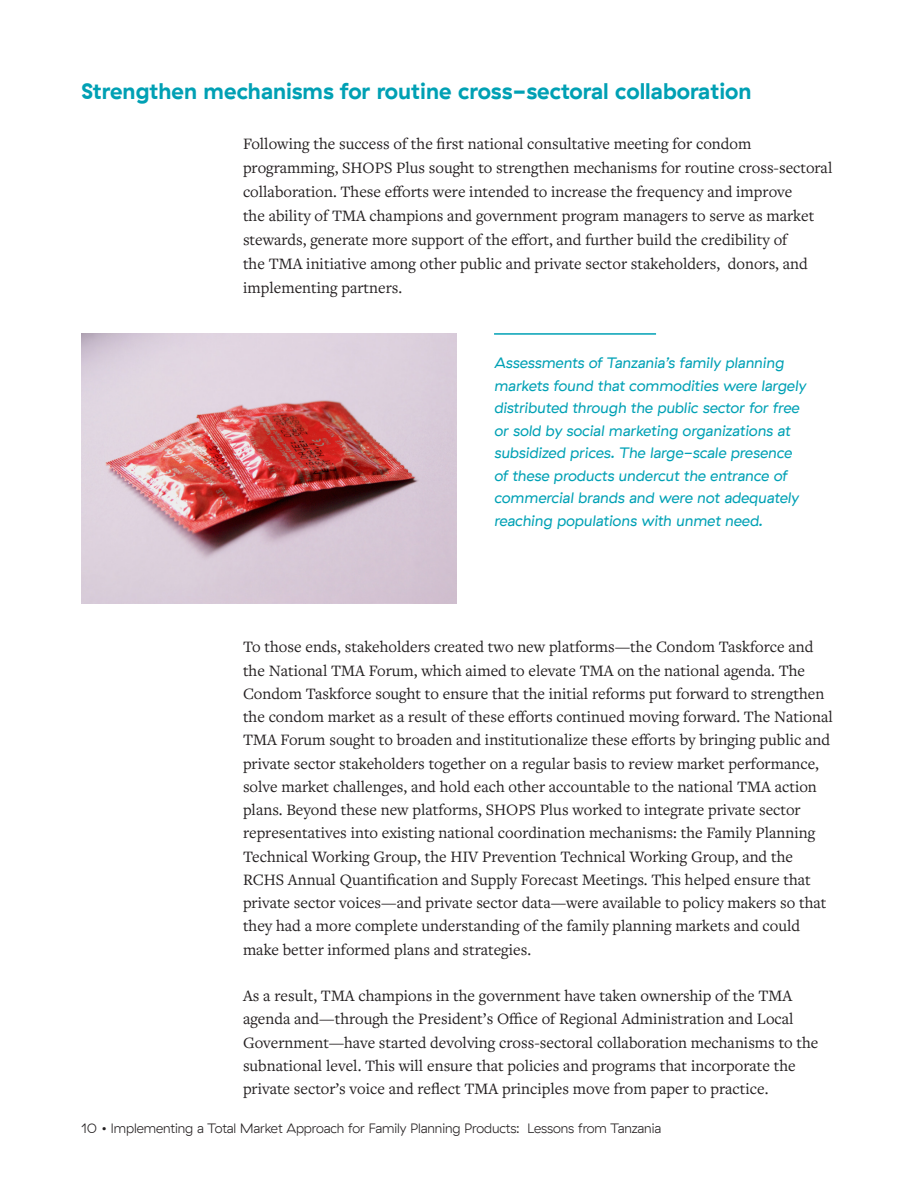
<style>
.page{position:relative;width:918px;height:1188px;background:#fff}
.page>*{position:absolute;margin:0;border:0;box-sizing:border-box;transform-origin:0 0}
.t1{font:700 22.5px "GT Haptik";color:#00a0b4}
.t2{font:16.5px/23.2px "Freight Text Pro";color:#231f20}
.t3{font:italic 15px/22.5px "GT Haptik";color:#00a1b5}
.t4{font:300 13.5px "GT Haptik";letter-spacing:-.005em;color:#231f20}
</style>
<div class="page">
<img style="left:81px;top:333px;width:375px;height:270px">
<hr style="left:494px;top:333px;width:162px;height:2px;background:#00a1b5">
<h3 class="t1" style="left:81px;top:77px;width:672px">Strengthen mechanisms for routine cross-sectoral collaboration</h3>
<p class="t2" style="left:243px;top:131px;width:591px;line-height:24px">Following the success of the first national consultative meeting for condom programming, SHOPS Plus sought to strengthen mechanisms for routine cross-sectoral collaboration. These efforts were intended to increase the frequency and improve<br>the ability of TMA champions and government program managers to serve as market stewards, generate more support of the effort, and further build the credibility of<br>the TMA initiative among other public and private sector stakeholders, donors, and implementing partners.</p>
<p class="t3" style="left:494px;top:352px;width:313px">Assessments of Tanzania’s family planning markets found that commodities were largely distributed through the public sector for free or sold by social marketing organizations at subsidized prices. The large-scale presence of these products undercut the entrance of commercial brands and were not adequately reaching populations with unmet need.</p>
<p class="t2" style="left:243px;top:635px;width:591px">To those ends, stakeholders created two new platforms—the Condom Taskforce and the National TMA Forum, which aimed to elevate TMA on the national agenda. The Condom Taskforce sought to ensure that the initial reforms put forward to strengthen the condom market as a result of these efforts continued moving forward. The National TMA Forum sought to broaden and institutionalize these efforts by bringing public and private sector stakeholders together on a regular basis to review market performance, solve market challenges, and hold each other accountable to the national TMA action plans. Beyond these new platforms, SHOPS Plus worked to integrate private sector representatives into existing national coordination mechanisms: the Family Planning Technical Working Group, the HIV Prevention Technical Working Group, and the RCHS Annual Quantification and Supply Forecast Meetings. This helped ensure that private sector voices—and private sector data—were available to policy makers so that they had a more complete understanding of the family planning markets and could make better informed plans and strategies.</p>
<p class="t2" style="left:243px;top:984px;width:577px">As a result, TMA champions in the government have taken ownership of the TMA agenda and—through the President’s Office of Regional Administration and Local Government—have started devolving cross-sectoral collaboration mechanisms to the subnational level. This will ensure that policies and programs that incorporate the private sector’s voice and reflect TMA principles move from paper to practice.</p>
<p class="t4" style="left:81px;top:1121px;width:582px">10 • Implementing a Total Market Approach for Family Planning Products: Lessons from Tanzania</p>
</div>
